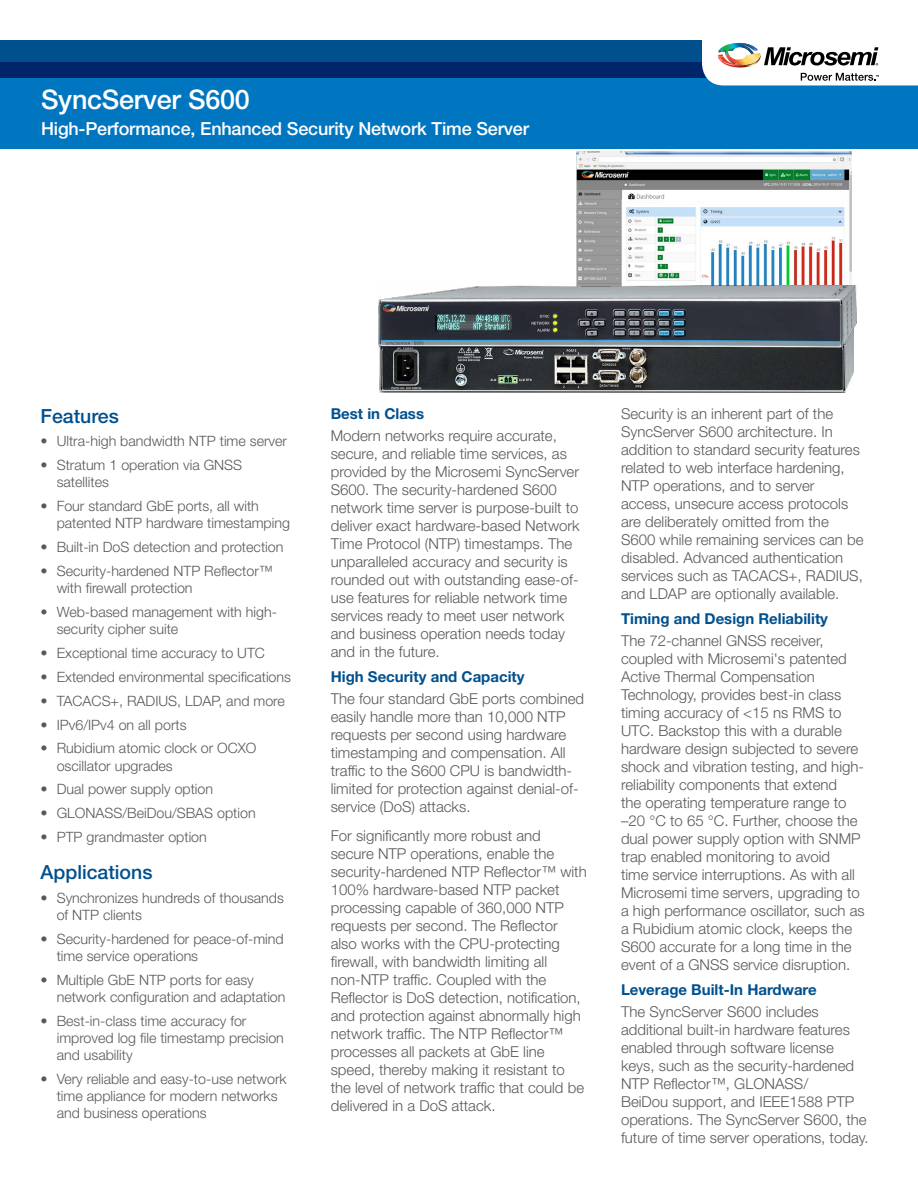
<style>
.page{position:relative;width:918px;height:1188px;background:#fff}
.page>*{position:absolute;margin:0;border:0;box-sizing:border-box;transform-origin:0 0}
.t1{font:500 27px "Helvetica Neue LT Std";letter-spacing:-.01em;color:#fff}
.t2{font:500 19.5px "Helvetica Neue LT Std";color:#01508e}
.t3{font:500 18px "Helvetica Neue LT Std";letter-spacing:-.01em;color:#fff}
.t4{font:300 15px/18px "Helvetica Neue LT Std";color:#58595b}
.t5{font:700 15px "Helvetica Neue LT Std";color:#01508e}
.t6{font:300 14.25px/17.1px "Helvetica Neue LT Std";color:#58595b}
</style>
<div class="page">
<div style="left:0;top:62px;width:918px;height:86px;background:#0076c0"></div>
<svg style="left:0;top:40px;width:702px;height:38px;background:#003d7e"></svg>
<svg style="left:702px;top:42px;width:216px;height:43px"></svg>
<img style="left:576px;top:152px;width:276px;height:133px">
<img style="left:380px;top:347px;width:473px;height:45px">
<img style="left:378px;top:285px;width:478px;height:62px">
<h1 class="t1" style="left:41px;top:84px;width:210px">SyncServer S600</h1>
<p class="t3" style="left:41px;top:118px;width:490px">High-Performance, Enhanced Security Network Time Server</p>
<h2 class="t2" style="left:40px;top:404px;width:80px">Features</h2>
<p class="t6" style="left:40px;top:433px;width:248px">• Ultra-high bandwidth NTP time server</p>
<p class="t6" style="left:57px;top:456px;width:187px;text-indent:-16px">• Stratum 1 operation via GNSS satellites</p>
<p class="t6" style="left:57px;top:497px;width:235px;text-indent:-16px">• Four standard GbE ports, all with patented NTP hardware timestamping</p>
<p class="t6" style="left:40px;top:538px;width:244px">• Built-in DoS detection and protection</p>
<p class="t6" style="left:57px;top:562px;width:218px;text-indent:-16px">• Security-hardened NTP Reflector™ with firewall protection</p>
<p class="t6" style="left:57px;top:603px;width:222px;text-indent:-16px">• Web-based management with high&shy;security cipher suite</p>
<p class="t6" style="left:40px;top:644px;width:226px">• Exceptional time accuracy to UTC</p>
<p class="t6" style="left:40px;top:668px;width:252px">• Extended environmental specifications</p>
<p class="t6" style="left:40px;top:692px;width:246px">• TACACS+, RADIUS, LDAP, and more</p>
<p class="t6" style="left:40px;top:716px;width:148px">• IPv6/IPv4 on all ports</p>
<p class="t6" style="left:57px;top:740px;width:201px;text-indent:-16px">• Rubidium atomic clock or OCXO oscillator upgrades</p>
<p class="t6" style="left:40px;top:780px;width:174px">• Dual power supply option</p>
<p class="t6" style="left:40px;top:804px;width:217px">• GLONASS/BeiDou/SBAS option</p>
<p class="t6" style="left:40px;top:828px;width:168px">• PTP grandmaster option</p>
<h2 class="t2" style="left:40px;top:860px;width:113px">Applications</h2>
<p class="t6" style="left:57px;top:889px;width:229px;text-indent:-16px">• Synchronizes hundreds of thousands of NTP clients</p>
<p class="t6" style="left:57px;top:930px;width:229px;text-indent:-16px">• Security-hardened for peace-of-mind time service operations</p>
<p class="t6" style="left:57px;top:971px;width:230px;text-indent:-16px">• Multiple GbE NTP ports for easy network configuration and adaptation</p>
<p class="t6" style="left:57px;top:1012px;width:229px;text-indent:-16px">• Best-in-class time accuracy for improved log file timestamp precision and usability</p>
<p class="t6" style="left:57px;top:1070px;width:231px;text-indent:-16px">• Very reliable and easy-to-use network time appliance for modern networks and business operations</p>
<p class="t5" style="left:331px;top:404px;width:95px">Best in Class</p>
<p class="t4" style="left:331px;top:426px;width:250px">Modern networks require accurate, secure, and reliable time services, as provided by the Microsemi SyncServer S600. The security-hardened S600 network time server is purpose-built to deliver exact hardware-based Network Time Protocol (NTP) timestamps. The unparalleled accuracy and security is rounded out with outstanding ease-of&shy;use features for reliable network time services ready to meet user network and business operation needs today and in the future.</p>
<p class="t5" style="left:331px;top:667px;width:195px">High Security and Capacity</p>
<p class="t4" style="left:331px;top:689px;width:255px">The four standard GbE ports combined easily handle more than 10,000 NTP requests per second using hardware timestamping and compensation. All traffic to the S600 CPU is bandwidth&shy;limited for protection against denial-of&shy;service (DoS) attacks.</p>
<p class="t4" style="left:331px;top:826px;width:258px">For significantly more robust and secure NTP operations, enable the security-hardened NTP Reflector™ with 100% hardware-based NTP packet processing capable of 360,000 NTP requests per second. The Reflector also works with the CPU-protecting firewall, with bandwidth limiting all non-NTP traffic. Coupled with the Reflector is DoS detection, notification, and protection against abnormally high network traffic. The NTP Reflector™ processes all packets at GbE line speed, thereby making it resistant to the level of network traffic that could be delivered in a DoS attack.</p>
<p class="t4" style="left:621px;top:404px;width:244px">Security is an inherent part of the SyncServer S600 architecture. In addition to standard security features related to web interface hardening, NTP operations, and to server access, unsecure access protocols are deliberately omitted from the S600 while remaining services can be disabled. Advanced authentication services such as TACACS+, RADIUS, and LDAP are optionally available.</p>
<p class="t5" style="left:621px;top:609px;width:209px">Timing and Design Reliability</p>
<p class="t4" style="left:621px;top:631px;width:245px">The 72-channel GNSS receiver, coupled with Microsemi's patented Active Thermal Compensation Technology, provides best-in class timing accuracy of &lt;15 ns RMS to UTC. Backstop this with a durable hardware design subjected to severe shock and vibration testing, and high&shy;reliability components that extend<br>the operating temperature range to –20 °C to 65 °C. Further, choose the dual power supply option with SNMP trap enabled monitoring to avoid<br>time service interruptions. As with all Microsemi time servers, upgrading to a high performance oscillator, such as a Rubidium atomic clock, keeps the S600 accurate for a long time in the event of a GNSS service disruption.</p>
<p class="t5" style="left:621px;top:980px;width:197px">Leverage Built-In Hardware</p>
<p class="t4" style="left:621px;top:1003px;width:249px">The SyncServer S600 includes additional built-in hardware features enabled through software license keys, such as the security-hardened NTP Reflector™, GLONASS/<br>BeiDou support, and IEEE1588 PTP operations. The SyncServer S600, the future of time server operations, today.</p>
</div>
